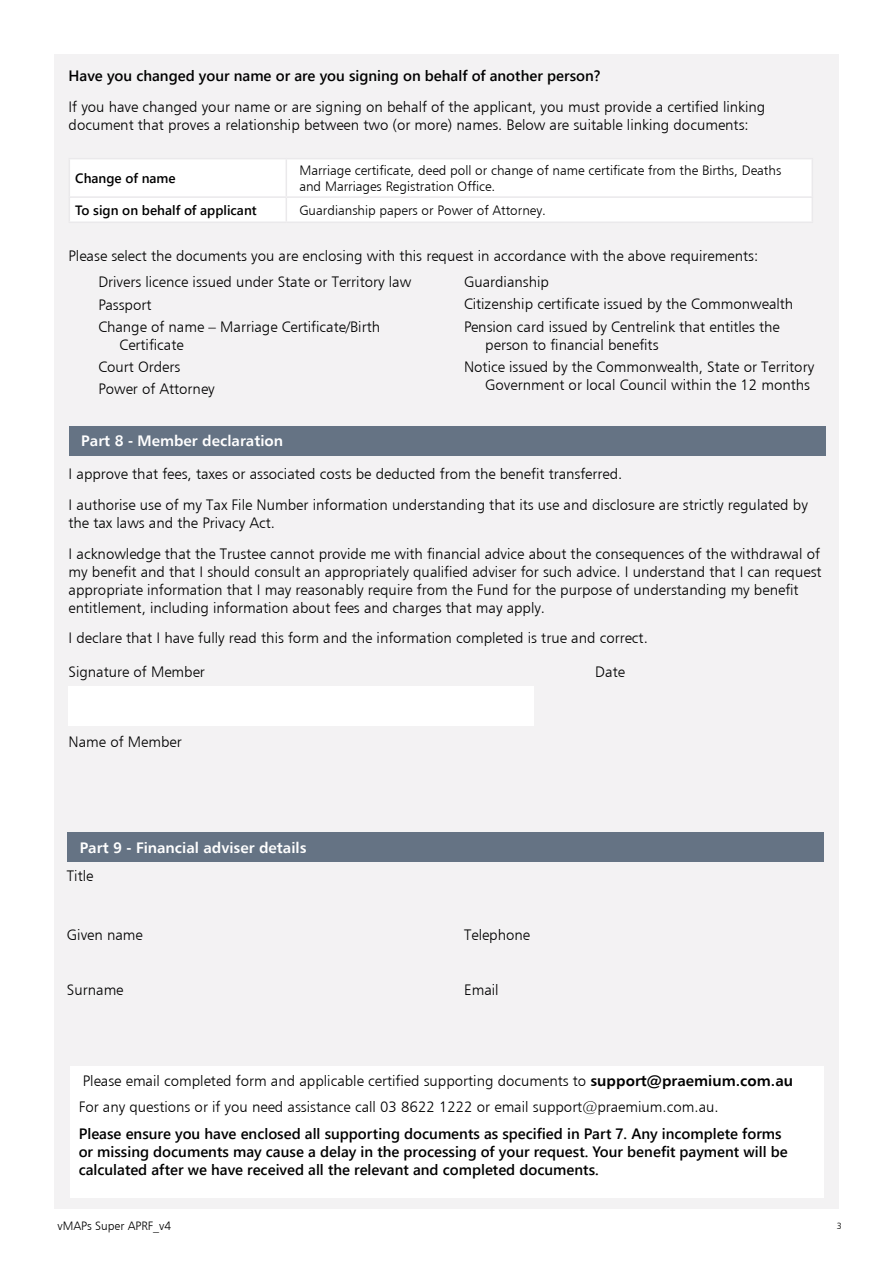
<style>
.page{position:relative;width:893px;height:1263px;background:#fff}
.page>*{position:absolute;margin:0;border:0;box-sizing:border-box;transform-origin:0 0}
.t1{font:15px/22.2px "Humanist 777 BT Light B";color:#000}
.t2{font:600 15px/18px "Segoe UI";color:#000}
.t3{font:15px "Humanist 777 BT Bold B";color:#fff}
.t4{font:13.5px/16.2px "Humanist 777 BT Light B";color:#000}
.t5{font:600 13.5px "Segoe UI";color:#000}
.t6{font:12px "Humanist 777 BT Light B";color:#000}
.t7{font:9px "Humanist 777 BT Light B";color:#000}
.s1{font-family:"Humanist 777 BT Bold B"}
</style>
<div class="page">
<div style="left:54px;top:54px;width:785px;height:1155px;background:#f3f2f3"></div>
<div style="left:69px;top:426px;width:756px;height:29px;background:#657384"></div>
<div style="left:67px;top:832px;width:757px;height:30px;background:#657384"></div>
<div style="left:70px;top:1066px;width:754px;height:131px;background:#fff"></div>
<div style="left:69px;top:686px;width:465px;height:39px;background:#fff"></div>
<div style="left:70px;top:160px;width:741px;height:61px;background:#fff"></div>
<hr style="left:69px;top:158px;width:217px;height:1px;background:#eae9eb">
<hr style="left:69px;top:159px;width:1px;height:37px;background:#eae9eb">
<hr style="left:286px;top:158px;width:527px;height:1px;background:#eae9eb">
<hr style="left:286px;top:159px;width:1px;height:37px;background:#eae9eb">
<hr style="left:812px;top:159px;width:1px;height:37px;background:#eae9eb">
<hr style="left:69px;top:196px;width:217px;height:2px;background:#eae9eb">
<hr style="left:286px;top:196px;width:527px;height:2px;background:#eae9eb">
<svg style="left:286px;top:198px;width:1px;height:23px"></svg>
<hr style="left:69px;top:221px;width:217px;height:2px;background:#eae9eb">
<hr style="left:286px;top:221px;width:527px;height:2px;background:#eae9eb">
<p class="t2" style="left:69px;top:67px;width:533px">Have you changed your name or are you signing on behalf of another person?</p>
<p class="t1" style="left:69px;top:97px;width:698px;line-height:18px">If you have changed your name or are signing on behalf of the applicant, you must provide a certified linking document that proves a relationship between two (or more) names. Below are suitable linking documents:</p>
<p class="t5" style="left:75px;top:167px;width:102px">Change of name</p>
<p class="t4" style="left:299px;top:162px;width:483px">Marriage certificate, deed poll or change of name certificate from the Births, Deaths and Marriages Registration Office.</p>
<p class="t5" style="left:75px;top:199px;width:183px">To sign on behalf of applicant</p>
<p class="t4" style="left:299px;top:202px;width:248px">Guardianship papers or Power of Attorney.</p>
<p class="t1" style="left:98px;top:242px;width:661px;line-height:26.5px;text-indent:-30px">Please select the documents you are enclosing with this request in accordance with the above requirements:<br>Drivers licence issued under State or Territory law</p>
<p class="t1" style="left:98px;top:293px;width:283px">Passport<br>Change of name – Marriage Certificate/Birth</p>
<p class="t1" style="left:98px;top:333px;width:118px;text-indent:21px">Certificate<br>Court Orders<br>Power of Attorney</p>
<p class="t1" style="left:464px;top:271px;width:331px">Guardianship<br>Citizenship certificate issued by the Commonwealth<br>Pension card issued by Centrelink that entitles the</p>
<p class="t1" style="left:464px;top:333px;width:352px;text-indent:21px">person to financial benefits<br>Notice issued by the Commonwealth, State or Territory</p>
<p class="t1" style="left:485px;top:373px;width:326px">Government or local Council within the 12 months</p>
<p class="t3" style="left:81px;top:431px;width:203px">Part 8 - Member declaration</p>
<p class="t1" style="left:69px;top:458px;width:741px;line-height:30.8px">I approve that fees, taxes or associated costs be deducted from the benefit transferred.<br>I authorise use of my Tax File Number information understanding that its use and disclosure are strictly regulated by</p>
<p class="t1" style="left:69px;top:507px;width:753px;line-height:30.8px">the tax laws and the Privacy Act.<br>I acknowledge that the Trustee cannot provide me with financial advice about the consequences of the withdrawal of</p>
<p class="t1" style="left:69px;top:562px;width:754px;line-height:18px">my benefit and that I should consult an appropriately qualified adviser for such advice. I understand that I can request appropriate information that I may reasonably require from the Fund for the purpose of understanding my benefit entitlement, including information about fees and charges that may apply.</p>
<p class="t1" style="left:69px;top:627px;width:581px">I declare that I have fully read this form and the information completed is true and correct.</p>
<p class="t1" style="left:69px;top:660px;width:138px">Signature of Member</p>
<p class="t1" style="left:69px;top:730px;width:115px">Name of Member</p>
<p class="t3" style="left:80px;top:838px;width:228px">Part 9 - Financial adviser details</p>
<p class="t1" style="left:67px;top:864px;width:28px">Title</p>
<p class="t1" style="left:67px;top:924px;width:77px">Given name</p>
<p class="t1" style="left:67px;top:978px;width:58px">Surname</p>
<p class="t1" style="left:595px;top:660px;width:31px">Date</p>
<p class="t1" style="left:464px;top:924px;width:68px">Telephone</p>
<p class="t1" style="left:464px;top:978px;width:36px">Email</p>
<p class="t1" style="left:79px;top:1067px;width:716px;line-height:26.5px">Please email completed form and applicable certified supporting documents to <span class="s1">support@praemium.com.au<br></span>For any questions or if you need assistance call 03 8622 1222 or email support@praemium.com.au.</p>
<p class="t2" style="left:79px;top:1124px;width:710px">Please ensure you have enclosed all supporting documents as specified in Part 7. Any incomplete forms or missing documents may cause a delay in the processing of your request. Your benefit payment will be calculated after we have received all the relevant and completed documents.</p>
<p class="t6" style="left:58px;top:1218px;width:115px">vMAPs Super APRF_v4</p>
<p class="t7" style="left:837px;top:1221px;width:7px">3</p>
</div>
